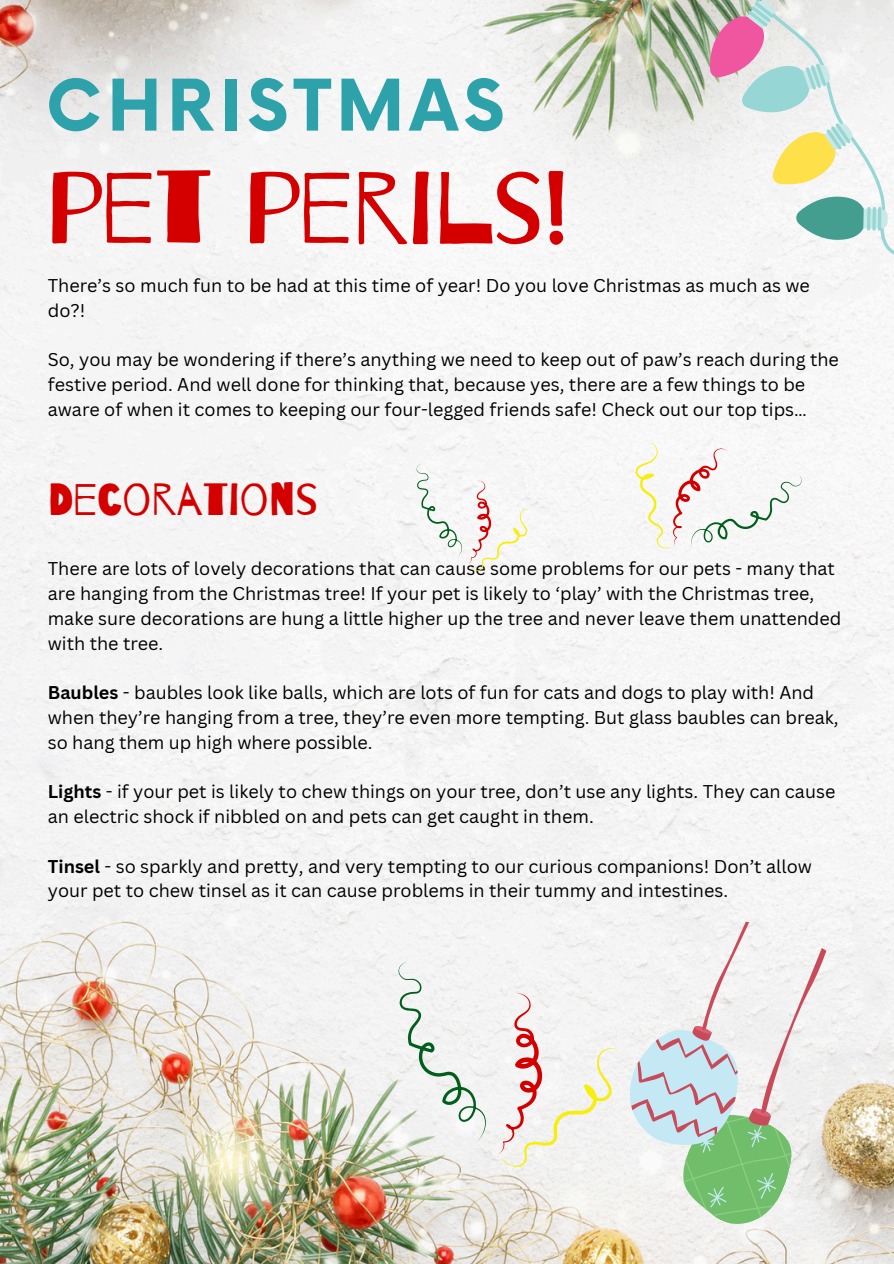
<style>
.page{position:relative;width:894px;height:1264px;background:#fff}
.page>*{position:absolute;margin:0;border:0;box-sizing:border-box;transform-origin:0 0}
.t1{font:101.55px "Barrio";color:#d40000}
.t2{font:700 69.3px "Now";letter-spacing:.08em;color:#2ea2aa}
.t3{font:45px "Barrio";color:#d40000}
.t4{font:18px/24.8px "Canva Sans";color:#000}
.s1{font-weight:700}
</style>
<div class="page">
<img style="left:0;top:0;width:893px;height:1263px">
<svg style="left:595px;top:1164px;width:226px;height:64px;fill:#f3f1f0"></svg>
<svg style="left:618px;top:898px;width:223px;height:266px;fill:#f2f2f3"></svg>
<svg style="left:667px;top:1024px;width:137px;height:214px"></svg>
<svg style="left:615px;top:439px;width:188px;height:134px"></svg>
<svg style="left:356px;top:960px;width:268px;height:227px"></svg>
<svg style="left:394px;top:463px;width:140px;height:119px"></svg>
<svg style="left:688px;top:0;width:205px;height:266px"></svg>
<p class="t2" style="left:46px;top:68px;width:460px">CHRISTMAS</p>
<p class="t1" style="left:46px;top:154px;width:524px">PET PERILS!</p>
<h3 class="t4" style="left:48px;top:272px;width:763px">There’s so much fun to be had at this time of year! Do you love Christmas as much as we do?!</h3>
<p class="t4" style="left:48px;top:347px;width:792px">So, you may be wondering if there’s anything we need to keep out of paw’s reach during the festive period. And well done for thinking that, because yes, there are a few things to be aware of when it comes to keeping our four-legged friends safe! Check out our top tips…</p>
<p class="t3" style="left:48px;top:475px;width:272px">DECORATIONS</p>
<h2 class="t4" style="left:48px;top:556px;width:794px">There are lots of lovely decorations that can cause some problems for our pets - many that are hanging from the Christmas tree! If your pet is likely to ‘play’ with the Christmas tree, make sure decorations are hung a little higher up the tree and never leave them unattended with the tree.</h2>
<h1 class="t4" style="left:48px;top:680px;width:792px"><span class="s1">Baubles</span> - baubles look like balls, which are lots of fun for cats and dogs to play with! And when they’re hanging from a tree, they’re even more tempting. But glass baubles can break, so hang them up high where possible.</h1>
<p class="t4" style="left:48px;top:779px;width:788px"><span class="s1">Lights</span> - if your pet is likely to chew things on your tree, don’t use any lights. They can cause an electric shock if nibbled on and pets can get caught in them.</p>
<p class="t4" style="left:48px;top:853px;width:765px"><span class="s1">Tinsel</span> - so sparkly and pretty, and very tempting to our curious companions! Don’t allow your pet to chew tinsel as it can cause problems in their tummy and intestines.</p>
</div>
